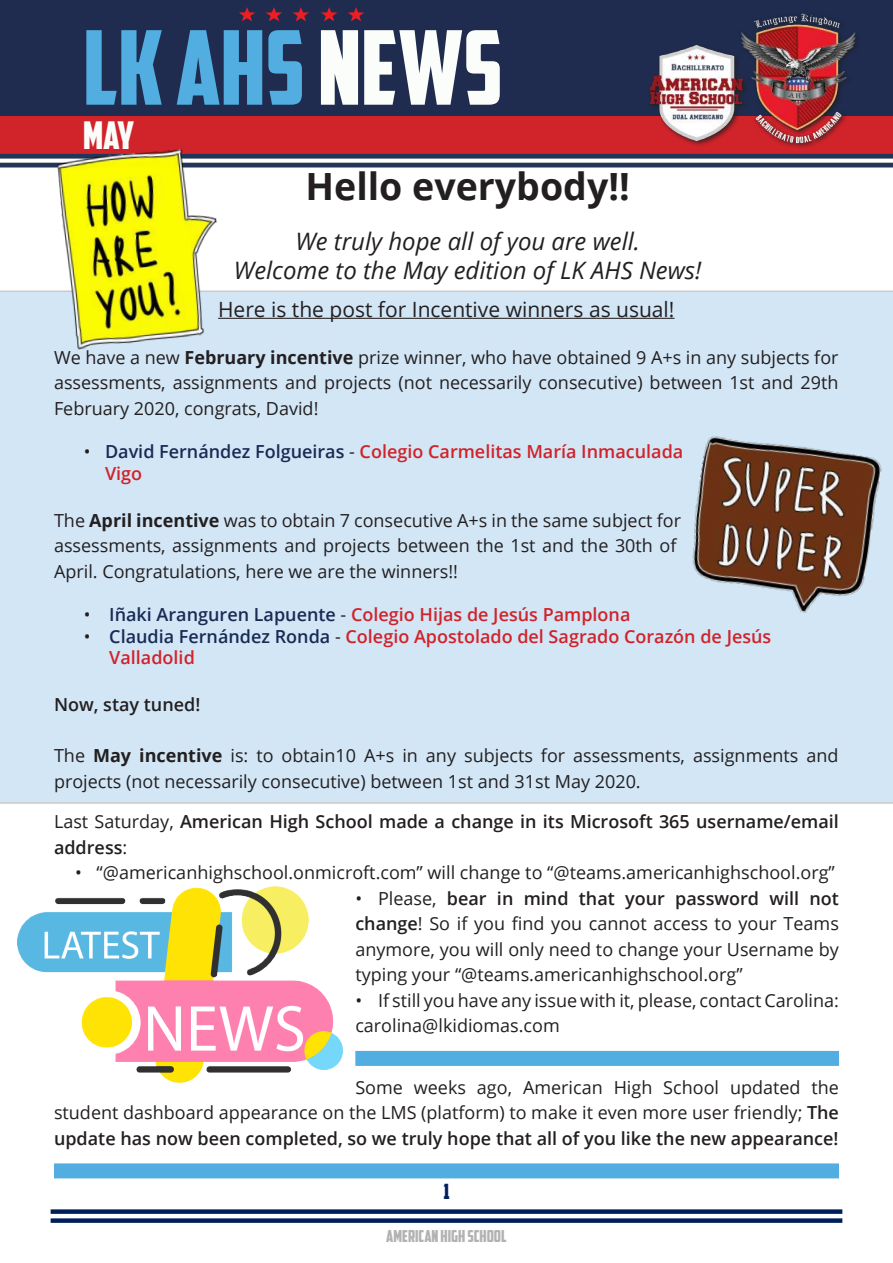
<style>
.page{position:relative;width:893px;height:1263px;background:#fff}
.page>*{position:absolute;margin:0;border:0;box-sizing:border-box;transform-origin:0 0}
.t1{font:102.75px "American Captain";color:#52ade1}
.t2{font:38.1px "American Captain";letter-spacing:-.035em;color:#fbfdfa}
.t3{font:700 37.5px "Open Sans";color:#231f20}
.t4{font:italic 24px/28.8px "Open Sans";color:#231f20;text-align:center}
.t5{font:21px "Open Sans";color:#231f20}
.t6{font:21px "American Captain";color:#001f5a}
.t7{font:18px/25.5px "Open Sans";color:#231f20;text-align:justify}
.t8{font:600 18px/21.6px "Open Sans";color:#d12229}
.t9{font:600 18px/25.5px "Open Sans";color:#231f20}
.t10{font:16.5px "American Captain";color:#656568}
.s1{color:#fbfdfa}
.s2{font-weight:700}
.s3{font-weight:400;color:#231f20}
.s4{color:#182b54}
.s5{font-weight:400}
.s6{font-weight:600}
</style>
<div class="page">
<div style="left:51px;top:1209px;width:791px;height:5px;background:#001f5a"></div>
<div style="left:51px;top:1218px;width:791px;height:5px;background:#001f5a"></div>
<div style="left:0;top:291px;width:893px;height:513px;background:#d2e6f6"></div>
<div style="left:0;top:0;width:893px;height:144px;background:#1f2c4f"></div>
<div style="left:0;top:116px;width:893px;height:39px;background:#d1232a"></div>
<hr style="left:0;top:154px;width:893px;height:4px;background:#223458">
<hr style="left:0;top:163px;width:893px;height:4px;background:#223458">
<img style="left:649px;top:45px;width:87px;height:101px">
<img style="left:736px;top:13px;width:122px;height:135px">
<svg style="left:239px;top:7px;width:125px;height:14px"></svg>
<hr style="left:218px;top:318px;width:456px;height:1px;background:#231f20">
<img style="left:57px;top:149px;width:169px;height:201px">
<img style="left:682px;top:431px;width:201px;height:190px">
<div style="left:355px;top:1051px;width:484px;height:15px;background:#52ade1"></div>
<div style="left:54px;top:1163px;width:785px;height:15px;background:#52ade1"></div>
<img style="left:18px;top:886px;width:325px;height:196px">
<h1 class="t1" style="left:83px;top:6px;width:421px">LK AHS <span class="s1">NEWS</span></h1>
<h2 class="t2" style="left:83px;top:112px;width:53px">MAY</h2>
<h3 class="t3" style="left:306px;top:160px;width:326px">Hello everybody!!</h3>
<h3 class="t4" style="left:234px;top:227px;width:469px">We truly hope all of you are well.<br>Welcome to the May edition of LK AHS News!</h3>
<p class="t5" style="left:218px;top:295px;width:458px">Here is the post for Incentive winners as usual!</p>
<p class="t7" style="left:54px;top:344px;width:786px">We have a new <span class="s2">February incentive</span> prize winner, who have obtained 9 A+s in any subjects for assessments, assignments and projects (not necessarily consecutive) between 1st and 29th February 2020, congrats, David!</p>
<p class="t8" style="left:105px;top:440px;width:580px;text-indent:-21px"><span class="s3">•</span> <span class="s4">David Fernández Folgueiras</span> <span class="s3">-</span> Colegio Carmelitas María Inmaculada<br>Vigo</p>
<p class="t7" style="left:54px;top:507px;width:629px;text-align:left">The <span class="s2">April incentive</span> was to obtain 7 consecutive A+s in the same subject for assessments, assignments and projects between the 1st and the 30th of<br>April. Congratulations, here we are the winners!!</p>
<p class="t8" style="left:84px;top:603px;width:548px"><span class="s3">•</span> <span class="s4">Iñaki Aranguren Lapuente</span> <span class="s3">-</span> Colegio Hijas de Jesús Pamplona</p>
<p class="t8" style="left:109px;top:625px;width:664px;text-indent:-26px"><span class="s3">•</span> <span class="s4">Claudia Fernández Ronda</span> <span class="s3">-</span> Colegio Apostolado del Sagrado Corazón de Jesús<br>Valladolid</p>
<p class="t9" style="left:54px;top:692px;width:148px">Now, stay tuned!</p>
<p class="t7" style="left:54px;top:742px;width:786px">The <span class="s2">May incentive</span> is: to obtain10 A+s in any subjects for assessments, assignments and projects (not necessarily consecutive) between 1st and 31st May 2020.</p>
<p class="t9" style="left:54px;top:808px;width:786px"><span class="s5">Last Saturday,</span> American High School made a change in its Microsoft 365 username/email address<span class="s5">:</span></p>
<p class="t7" style="left:75px;top:859px;width:761px">• “@americanhighschool.onmicroft.com” will change to “@teams.americanhighschool.org”</p>
<p class="t7" style="left:355px;top:885px;width:485px">• Please, <span class="s6">bear in mind that your password will not change</span>! So if you find you cannot access to your Teams anymore, you will only need to change your Username by typing your “@teams.americanhighschool.org”</p>
<p class="t7" style="left:355px;top:987px;width:485px">• If still you have any issue with it, please, contact Carolina: carolina@lkidiomas.com</p>
<h2 class="t2" style="left:88px;top:112px;width:53px">MAY</h2>
<p class="t7" style="left:54px;top:1074px;width:786px;text-indent:301px">Some weeks ago, American High School updated the student dashboard appearance on the LMS (platform) to make it even more user friendly; <span class="s6">The update has now been completed, so we truly hope that all of you like the new appearance!</span></p>
<p class="t6" style="left:443px;top:1179px;width:8px">1</p>
<p class="t10" style="left:386px;top:1226px;width:122px">AMERICAN HIGH SCHOOL</p>
</div>
